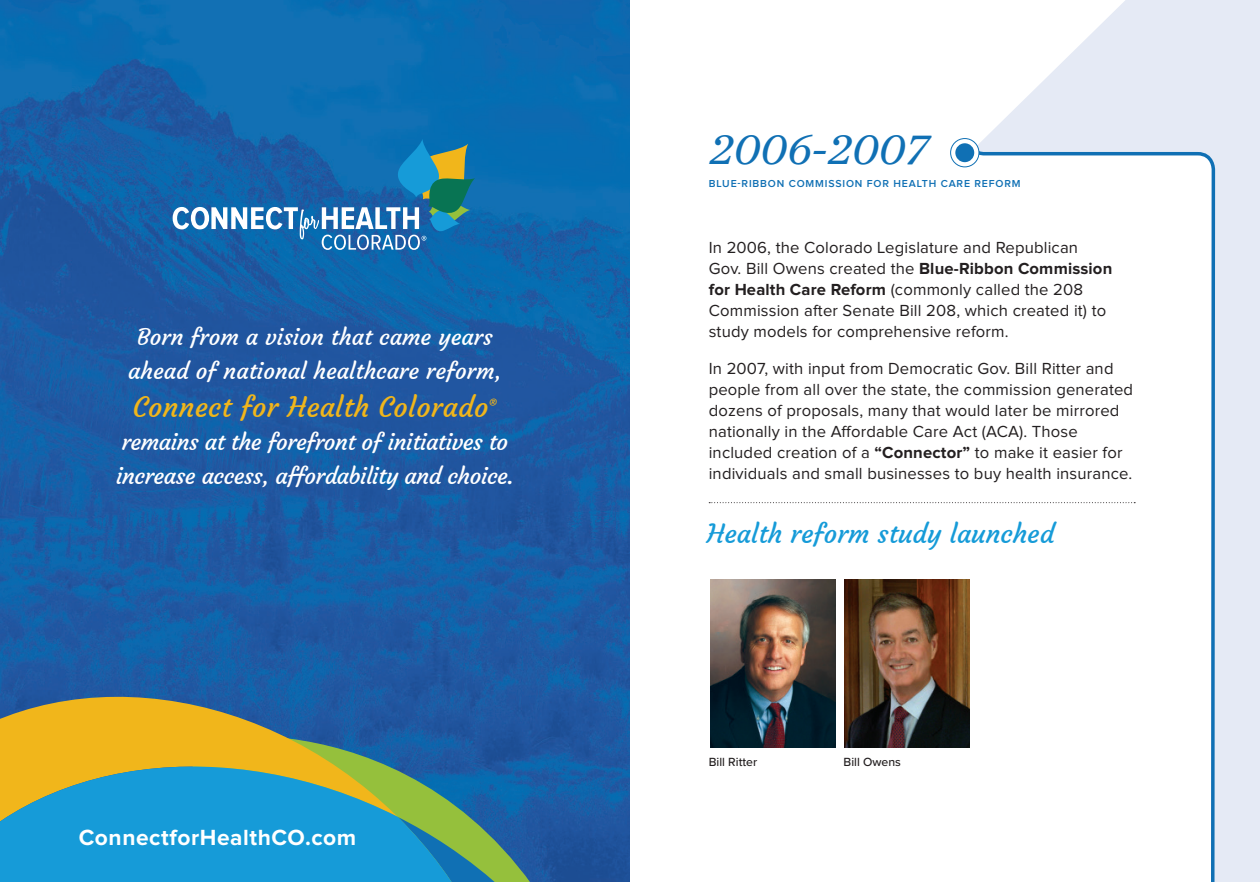
<style>
.page{position:relative;width:1260px;height:882px;background:#fff}
.page>*{position:absolute;margin:0;border:0;box-sizing:border-box;transform-origin:0 0}
.t1{font:italic 46.2px "Chronicle Text G1";color:#1070b4}
.t2{font:28px "Courgette";letter-spacing:.01em;color:#f1b61b}
.t3{font:26.25px "Courgette";color:#169bd8}
.t4{font:22.75px/33.2px "Courgette";letter-spacing:-.02em;color:#fff}
.t5{font:22.75px/33.2px "Courgette";color:#fff;text-align:center}
.t6{font:700 22.75px "Proxima Nova";letter-spacing:.025em;color:#fff}
.t7{font:16.62px/21px "Proxima Nova";letter-spacing:.01em;color:#231f20}
.t8{font:500 12.25px "Proxima Nova";color:#231f20}
.t9{font:11.2px "Courgette";color:#f1b61b}
.t10{font:600 10.5px "Proxima Nova";letter-spacing:.08em;color:#1070b4}
.s1{font-weight:700}
</style>
<div class="page">
<svg style="left:968px;top:0;width:292px;height:882px"></svg>
<svg style="left:950px;top:0;width:176px;height:156px"></svg>
<img style="left:0;top:0;width:630px;height:882px">
<svg style="left:399px;top:570px;width:203px;height:42px;background:#175fa7"></svg>
<svg style="left:0;top:559px;width:399px;height:53px;background:#165fa7"></svg>
<svg style="left:0;top:612px;width:602px;height:270px;background:#3e7c98"></svg>
<svg style="left:173px;top:139px;width:302px;height:111px;background:#2e78ad"></svg>
<img style="left:710px;top:580px;width:125px;height:167px">
<img style="left:844px;top:580px;width:125px;height:167px">
<svg style="left:951px;top:139px;width:28px;height:28px"></svg>
<div style="left:950px;top:138px;width:29px;height:29px;border:1px solid #1070b4;border-radius:50%"></div>
<div style="left:955px;top:143px;width:19px;height:19px;background:#1070b4;border-radius:50%"></div>
<svg style="left:709px;top:502px;width:426px;height:1px"></svg>
<h3 class="t5" style="left:128px;top:321px;width:375px">Born from a vision that came years ahead of national healthcare reform,</h3>
<h2 class="t2" style="left:133px;top:390px;width:357px">Connect for Health Colorado</h2>
<p class="t9" style="left:489px;top:396px;width:10px">®</p>
<h3 class="t4" style="left:116px;top:426px;width:399px">remains at the forefront of initiatives to increase access, affordability and choice.</h3>
<h3 class="t6" style="left:79px;top:827px;width:279px">ConnectforHealthCO.com</h3>
<h1 class="t1" style="left:709px;top:113px;width:221px">2006-2007</h1>
<p class="t10" style="left:709px;top:179px;width:313px">BLUE-RIBBON COMMISSION FOR HEALTH CARE REFORM</p>
<p class="t7" style="left:709px;top:238px;width:405px">In 2006, the Colorado Legislature and Republican Gov. Bill Owens created the <span class="s1">Blue-Ribbon Commission for Health Care Reform</span> (commonly called the 208<br>Commission after Senate Bill 208, which created it) to study models for comprehensive reform.</p>
<p class="t7" style="left:709px;top:358px;width:426px">In 2007, with input from Democratic Gov. Bill Ritter and people from all over the state, the commission generated dozens of proposals, many that would later be mirrored nationally in the Affordable Care Act (ACA). Those included creation of a <span class="s1">“Connector”</span> to make it easier for individuals and small businesses to buy health insurance.</p>
<h3 class="t3" style="left:707px;top:517px;width:349px">Health reform study launched</h3>
<p class="t8" style="left:709px;top:753px;width:50px">Bill Ritter</p>
<p class="t8" style="left:844px;top:753px;width:59px">Bill Owens</p>
</div>
